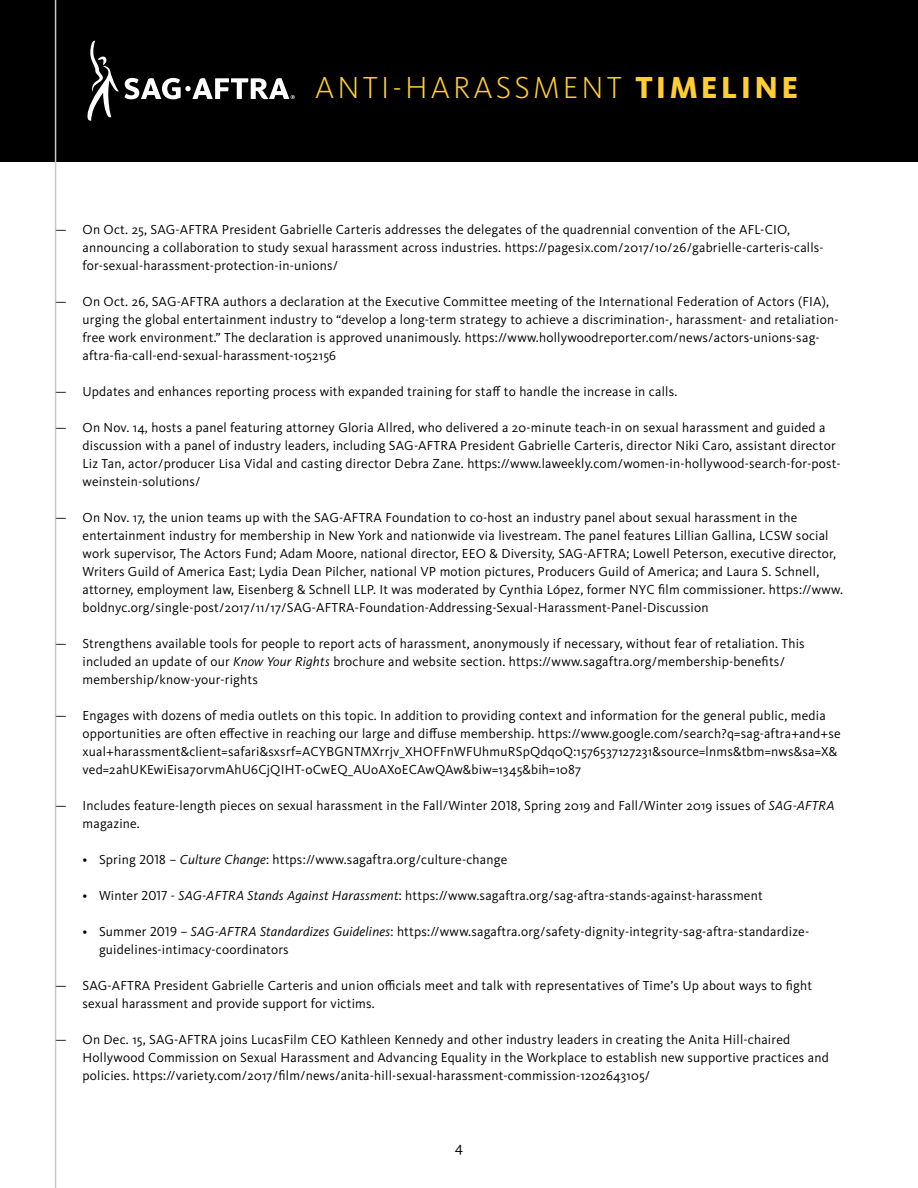
<style>
.page{position:relative;width:918px;height:1188px;background:#fff}
.page>*{position:absolute;margin:0;border:0;box-sizing:border-box;transform-origin:0 0}
.t1{font:300 31.5px "Kievit";letter-spacing:.1em;color:#ffce35}
.t2{font:15px "Kievit OT";color:#000}
.t3{font:13.5px/18px "Kievit OT";letter-spacing:.015em;color:#000}
.s1{font-weight:800}
.s2{font-style:italic}
</style>
<div class="page">
<div style="left:0;top:0;width:918px;height:162px;background:#000"></div>
<hr style="left:55px;top:0;width:1px;height:1188px;background:#c7c9c8">
<svg style="left:87px;top:41px;width:32px;height:80px"></svg>
<svg style="left:125px;top:78px;width:170px;height:21px"></svg>
<h1 class="t1" style="left:315px;top:70px;width:484px">ANTI-HARASSMENT <span class="s1">TIMELINE</span></h1>
<p class="t3" style="left:83px;top:221px;width:742px;text-indent:-27px">— On Oct. 25, SAG-AFTRA President Gabrielle Carteris addresses the delegates of the quadrennial convention of the AFL-CIO, announcing a collaboration to study sexual harassment across industries. https://pagesix.com/2017/10/26/gabrielle-carteris-calls&shy;for-sexual-harassment-protection-in-unions/</p>
<p class="t3" style="left:83px;top:293px;width:758px;text-indent:-27px">— On Oct. 26, SAG-AFTRA authors a declaration at the Executive Committee meeting of the International Federation of Actors (FIA), urging the global entertainment industry to “develop a long-term strategy to achieve a discrimination-, harassment- and retaliation&shy;free work environment.” The declaration is approved unanimously. https://www.hollywoodreporter.com/news/actors-unions-sag&shy;aftra-fia-call-end-sexual-harassment-1052156</p>
<p class="t3" style="left:56px;top:383px;width:623px">— Updates and enhances reporting process with expanded training for staff to handle the increase in calls.</p>
<p class="t3" style="left:83px;top:419px;width:760px;text-indent:-27px">— On Nov. 14, hosts a panel featuring attorney Gloria Allred, who delivered a 20-minute teach-in on sexual harassment and guided a discussion with a panel of industry leaders, including SAG-AFTRA President Gabrielle Carteris, director Niki Caro, assistant director Liz Tan, actor/producer Lisa Vidal and casting director Debra Zane. https://www.laweekly.com/women-in-hollywood-search-for-post&shy;weinstein-solutions/</p>
<p class="t3" style="left:83px;top:509px;width:762px;text-indent:-27px">— On Nov. 17, the union teams up with the SAG-AFTRA Foundation to co-host an industry panel about sexual harassment in the entertainment industry for membership in New York and nationwide via livestream. The panel features Lillian Gallina, LCSW social work supervisor, The Actors Fund; Adam Moore, national director, EEO &amp; Diversity, SAG-AFTRA; Lowell Peterson, executive director, Writers Guild of America East; Lydia Dean Pilcher, national VP motion pictures, Producers Guild of America; and Laura S. Schnell, attorney, employment law, Eisenberg &amp; Schnell LLP. It was moderated by Cynthia López, former NYC film commissioner. https://www. boldnyc.org/single-post/2017/11/17/SAG-AFTRA-Foundation-Addressing-Sexual-Harassment-Panel-Discussion</p>
<p class="t3" style="left:83px;top:635px;width:724px;text-indent:-27px">— Strengthens available tools for people to report acts of harassment, anonymously if necessary, without fear of retaliation. This included an update of our <span class="s2">Know Your Rights</span> brochure and website section. https://www.sagaftra.org/membership-benefits/ membership/know-your-rights</p>
<p class="t3" style="left:83px;top:707px;width:760px;text-indent:-27px">— Engages with dozens of media outlets on this topic. In addition to providing context and information for the general public, media opportunities are often effective in reaching our large and diffuse membership. https://www.google.com/search?q=sag-aftra+and+se xual+harassment&amp;client=safari&amp;sxsrf=ACYBGNTMXrrjv_XHOFFnWFUhmuRSpQdq0Q:1576537127231&amp;source=lnms&amp;tbm=nws&amp;sa=X&amp; ved=2ahUKEwiEisa7orvmAhU6CjQIHT-oCwEQ_AUoAXoECAwQAw&amp;biw=1345&amp;bih=1087</p>
<p class="t3" style="left:83px;top:797px;width:754px;text-indent:-27px">— Includes feature-length pieces on sexual harassment in the Fall/Winter 2018, Spring 2019 and Fall/Winter 2019 issues of <span class="s2">SAG-AFTRA </span>magazine.</p>
<p class="t3" style="left:83px;top:851px;width:426px">• Spring 2018 – <span class="s2">Culture Change</span>: https://www.sagaftra.org/culture-change</p>
<p class="t3" style="left:83px;top:887px;width:682px">• Winter 2017 - <span class="s2">SAG-AFTRA Stands Against Harassment</span>: https://www.sagaftra.org/sag-aftra-stands-against-harassment</p>
<p class="t3" style="left:99px;top:923px;width:712px;text-indent:-16px">• Summer 2019 – <span class="s2">SAG-AFTRA Standardizes Guidelines</span>: https://www.sagaftra.org/safety-dignity-integrity-sag-aftra-standardize&shy;guidelines-intimacy-coordinators</p>
<p class="t3" style="left:83px;top:977px;width:731px;text-indent:-27px">— SAG-AFTRA President Gabrielle Carteris and union officials meet and talk with representatives of Time’s Up about ways to fight sexual harassment and provide support for victims.</p>
<p class="t3" style="left:83px;top:1031px;width:748px;text-indent:-27px">— On Dec. 15, SAG-AFTRA joins LucasFilm CEO Kathleen Kennedy and other industry leaders in creating the Anita Hill-chaired<br>Hollywood Commission on Sexual Harassment and Advancing Equality in the Workplace to establish new supportive practices and policies. https://variety.com/2017/film/news/anita-hill-sexual-harassment-commission-1202643105/</p>
<p class="t2" style="left:455px;top:1138px;width:10px">4</p>
</div>
